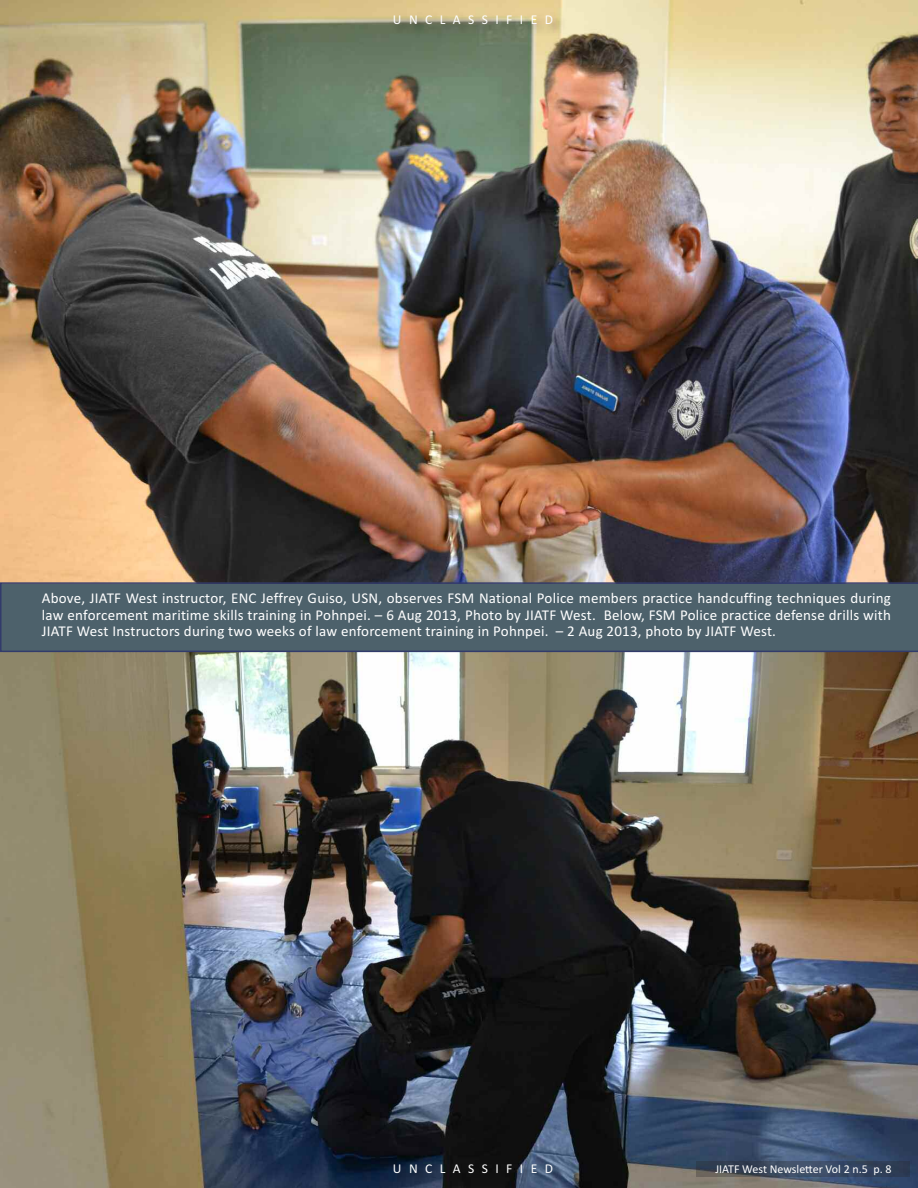
<style>
.page{position:relative;width:918px;height:1188px;background:#fff}
.page>*{position:absolute;margin:0;border:0;box-sizing:border-box;transform-origin:0 0}
.t1{font:15px/16.5px "Calibri";letter-spacing:.015em;color:#fff;text-align:justify}
.t2{font:13.5px "Calibri";letter-spacing:.55em;color:#fff}
.t3{font:12px "Calibri";color:#fff}
</style>
<div class="page">
<img style="left:1px;top:0;width:917px;height:582px">
<img style="left:0;top:652px;width:918px;height:536px">
<div style="left:0;top:582px;width:918px;height:70px;background:#4d616b"></div>
<img style="left:359px;top:1153px;width:239px;height:35px">
<img style="left:359px;top:4px;width:239px;height:43px">
<div style="left:697px;top:1161px;width:213px;height:15px;background:#272627;opacity:.3"></div>
<p class="t2" style="left:393px;top:11px;width:162px">UNCLASSIFIED</p>
<p class="t1" style="left:42px;top:590px;width:851px">Above, JIATF West instructor, ENC Jeffrey Guiso, USN, observes FSM National Police members practice handcuffing techniques during law enforcement maritime skills training in Pohnpei. – 6 Aug 2013, Photo by JIATF West. Below, FSM Police practice defense drills with JIATF West Instructors during two weeks of law enforcement training in Pohnpei. – 2 Aug 2013, photo by JIATF West.</p>
<p class="t2" style="left:393px;top:1160px;width:162px">UNCLASSIFIED</p>
<p class="t3" style="left:715px;top:1162px;width:178px">JIATF West Newsletter Vol 2 n.5 p. 8</p>
</div>
